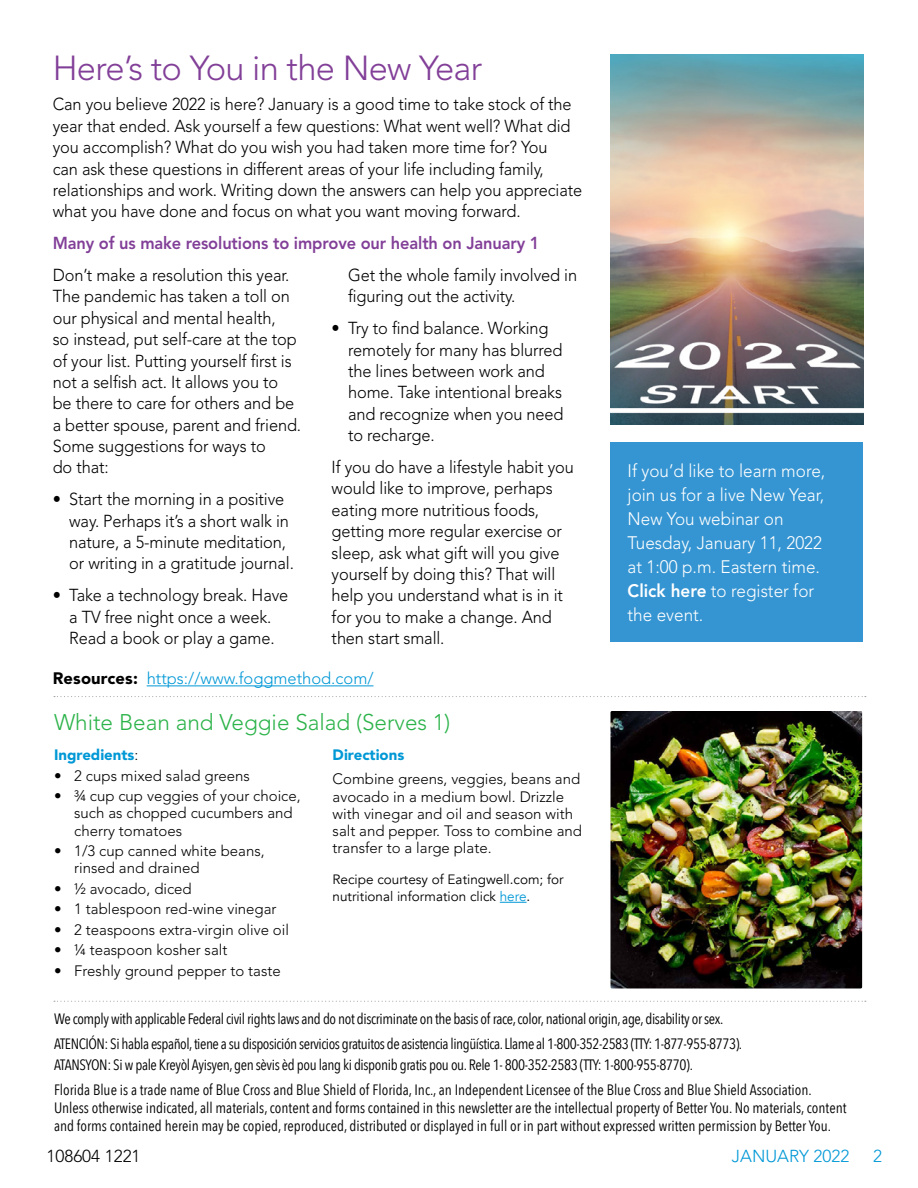
<style>
.page{position:relative;width:918px;height:1188px;background:#fff}
.page>*{position:absolute;margin:0;border:0;box-sizing:border-box;transform-origin:0 0}
.t1{font:300 34.5px "Avenir LT Std";letter-spacing:-.02em;color:#823f98}
.t2{font:300 22.5px "Avenir LT Std";color:#2cb34a}
.t3{font:300 18px/24px "Avenir LT Std";color:#fff;scale:.95 1}
.t4{font:300 17.25px/21.3px "Avenir LT Std";letter-spacing:-.005em;color:#000;scale:.95 1}
.t5{font:800 17.25px "Avenir LT Std";letter-spacing:-.005em;color:#823f98;scale:.95 1}
.t6{font:300 17.25px "Avenir LT Std";color:#0098d6}
.t7{font:300 17.25px "Avenir LT Std";letter-spacing:-.005em;color:#000}
.t8{font:300 16.5px "Avenir LT Std";color:#0098d6}
.t9{font:15px/24.8px "Avenir Next Condensed";color:#000}
.t10{font:300 15px/17.2px "Avenir LT Std";color:#000}
.t11{font:15px/24.8px "Avenir Next Condensed";letter-spacing:-.03em;color:#000}
.t12{font:900 15px "Avenir LT Std";color:#0098d6}
.t13{font:13.5px/17.2px "Avenir";color:#000}
.s1{font-weight:800}
.s2{font-weight:900;color:#000}
.s3{font-weight:300;color:#000}
.s4{color:#0098d6}
</style>
<div class="page">
<div style="left:611px;top:442px;width:252px;height:200px;background:#3595d2"></div>
<svg style="left:500px;top:902px;width:27px;height:1px"></svg>
<img style="left:610px;top:711px;width:252px;height:277px">
<svg style="left:54px;top:1001px;width:812px;height:1px"></svg>
<svg style="left:54px;top:696px;width:812px;height:1px"></svg>
<img style="left:610px;top:54px;width:253px;height:370px">
<hr style="left:147px;top:685px;width:226px;height:1px;background:#0098d6">
<h1 class="t1" style="left:53px;top:48px;width:431px">Here’s to You in the New Year</h1>
<p class="t4" style="left:53px;top:94px;width:559px">Can you believe 2022 is here? January is a good time to take stock of the year that ended. Ask yourself a few questions: What went well? What did you accomplish? What do you wish you had taken more time for? You<br>can ask these questions in different areas of your life including family, relationships and work. Writing down the answers can help you appreciate what you have done and focus on what you want moving forward.</p>
<p class="t5" style="left:53px;top:233px;width:514px">Many of us make resolutions to improve our health on January 1</p>
<p class="t4" style="left:53px;top:265px;width:263px">Don’t make a resolution this year.<br>The pandemic has taken a toll on our physical and mental health,<br>so instead, put self-care at the top of your list. Putting yourself first is not a selfish act. It allows you to be there to care for others and be a better spouse, parent and friend.<br>Some suggestions for ways to<br>do that:</p>
<p class="t4" style="left:69px;top:489px;width:238px;text-indent:-17px">• Start the morning in a positive way. Perhaps it’s a short walk in nature, a 5-minute meditation, or writing in a gratitude journal.</p>
<p class="t4" style="left:53px;top:585px;width:249px;text-align:center">• Take a technology break. Have a TV free night once a week.<br>Read a book or play a game.</p>
<p class="t4" style="left:348px;top:265px;width:243px">Get the whole family involved in figuring out the activity.</p>
<p class="t4" style="left:348px;top:318px;width:228px;text-indent:-17px">• Try to find balance. Working remotely for many has blurred the lines between work and home. Take intentional breaks and recognize when you need to recharge.</p>
<p class="t4" style="left:332px;top:457px;width:257px">If you do have a lifestyle habit you would like to improve, perhaps eating more nutritious foods, getting more regular exercise or sleep, ask what gift will you give yourself by doing this? That will help you understand what is in it for you to make a change. And then start small.</p>
<p class="t3" style="left:628px;top:459px;width:210px">If you’d like to learn more, join us for a live New Year,<br>New You webinar on<br>Tuesday, January 11, 2022 at 1:00 p.m. Eastern time.<br><span class="s1">Click here</span> to register for the event.</p>
<p class="t8" style="left:53px;top:669px;width:322px"><span class="s2">Resources:</span> https://www.foggmethod.com/</p>
<h2 class="t2" style="left:54px;top:709px;width:398px">White Bean and Veggie Salad (Serves 1)</h2>
<p class="t12" style="left:54px;top:746px;width:86px">Ingredients<span class="s3">:</span></p>
<p class="t10" style="left:54px;top:767px;width:197px">• 2 cups mixed salad greens</p>
<p class="t10" style="left:74px;top:788px;width:228px;text-indent:-20px">• ¾ cup cup veggies of your choice, such as chopped cucumbers and cherry tomatoes</p>
<p class="t10" style="left:74px;top:842px;width:192px;text-indent:-20px">• 1/3 cup canned white beans, rinsed and drained</p>
<p class="t10" style="left:54px;top:880px;width:139px">• ½ avocado, diced</p>
<p class="t10" style="left:54px;top:901px;width:224px">• 1 tablespoon red-wine vinegar</p>
<p class="t10" style="left:54px;top:921px;width:237px">• 2 teaspoons extra-virgin olive oil</p>
<p class="t10" style="left:54px;top:942px;width:175px">• ¼ teaspoon kosher salt</p>
<p class="t10" style="left:54px;top:962px;width:228px">• Freshly ground pepper to taste</p>
<p class="t12" style="left:333px;top:746px;width:73px">Directions</p>
<p class="t10" style="left:333px;top:771px;width:251px">Combine greens, veggies, beans and avocado in a medium bowl. Drizzle with vinegar and oil and season with salt and pepper. Toss to combine and transfer to a large plate.</p>
<p class="t13" style="left:333px;top:871px;width:232px">Recipe courtesy of Eatingwell.com; for nutritional information click <span class="s4">here</span>.</p>
<p class="t11" style="left:54px;top:1006px;width:690px">We comply with applicable Federal civil rights laws and do not discriminate on the basis of race, color, national origin, age, disability or sex.<br>ATENCIÓN: Si habla español, tiene a su disposición servicios gratuitos de asistencia lingüística. Llame al 1-800-352-2583 (TTY: 1-877-955-8773).</p>
<p class="t9" style="left:54px;top:1052px;width:759px">ATANSYON: Si w pale Kreyòl Ayisyen, gen sèvis èd pou lang ki disponib gratis pou ou. Rele 1- 800-352-2583 (TTY: 1-800-955-8770).<br>Florida Blue is a trade name of Blue Cross and Blue Shield of Florida, Inc., an Independent Licensee of the Blue Cross and Blue Shield Association.</p>
<p class="t9" style="left:54px;top:1099px;width:794px;line-height:18px">Unless otherwise indicated, all materials, content and forms contained in this newsletter are the intellectual property of Better You. No materials, content and forms contained herein may be copied, reproduced, distributed or displayed in full or in part without expressed written permission by Better You.</p>
<p class="t7" style="left:46px;top:1146px;width:96px">108604 1221</p>
<p class="t6" style="left:732px;top:1146px;width:119px">JANUARY 2022</p>
<p class="t6" style="left:873px;top:1146px;width:10px">2</p>
</div>
